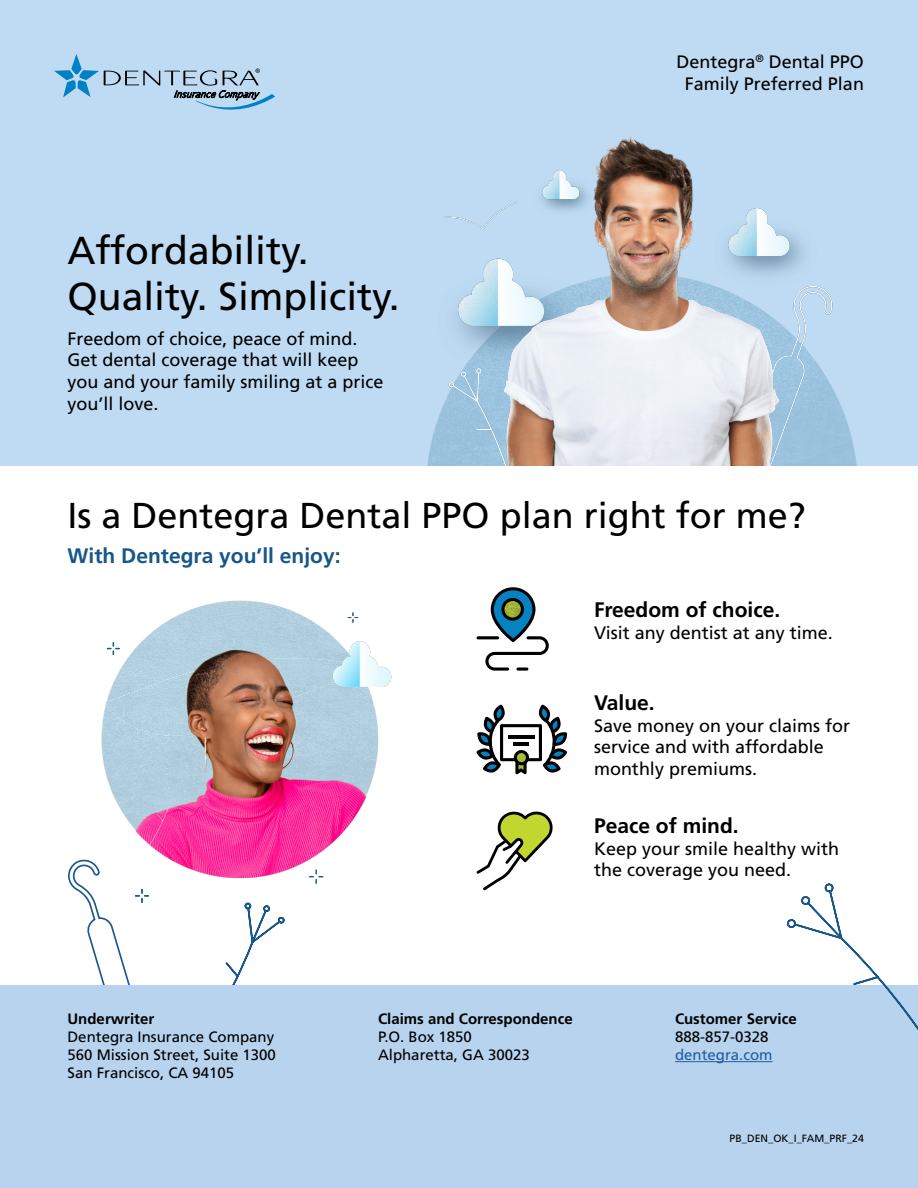
<style>
.page{position:relative;width:918px;height:1188px;background:#fff}
.page>*{position:absolute;margin:0;border:0;box-sizing:border-box;transform-origin:0 0}
.t1{font:39px/46.8px "Frutiger";color:#000}
.t2{font:36px "Frutiger";color:#000}
.t3{font:700 21px "Frutiger";color:#000}
.t4{font:700 21px "Frutiger";color:#16578a}
.t5{font:18px/21.6px "Frutiger";color:#000}
.t6{font:15px/18px "Frutiger";color:#000;text-align:justify}
.t7{font:700 15px "Frutiger";color:#000}
.t8{font:15px "Frutiger";color:#215e9e}
.t9{font:10.5px "Frutiger";color:#000}
</style>
<div class="page">
<div style="left:0;top:0;width:918px;height:466px;background:#bedbf3"></div>
<svg style="left:54px;top:54px;width:221px;height:56px"></svg>
<img style="left:427px;top:137px;width:430px;height:329px">
<img style="left:101px;top:601px;width:291px;height:277px">
<svg style="left:107px;top:642px;width:13px;height:13px"></svg>
<svg style="left:348px;top:612px;width:10px;height:11px"></svg>
<svg style="left:309px;top:869px;width:14px;height:15px"></svg>
<hr style="left:477px;top:636px;width:22px;height:3px;background:#000;border-radius:2px">
<svg style="left:485px;top:587px;width:64px;height:84px"></svg>
<svg style="left:477px;top:705px;width:90px;height:69px"></svg>
<hr style="left:508px;top:735px;width:27px;height:3px;background:#000">
<hr style="left:514px;top:742px;width:15px;height:3px;background:#000">
<svg style="left:477px;top:812px;width:76px;height:78px"></svg>
<svg style="left:67px;top:860px;width:82px;height:126px"></svg>
<svg style="left:199px;top:902px;width:87px;height:84px"></svg>
<div style="left:0;top:986px;width:918px;height:202px;background:#b7d3ee"></div>
<svg style="left:786px;top:883px;width:132px;height:147px"></svg>
<hr style="left:675px;top:1061px;width:98px;height:1px;background:#215e9e">
<h1 class="t1" style="left:67px;top:226px;width:334px">Affordability.<br>Quality. Simplicity.</h1>
<p class="t5" style="left:67px;top:328px;width:318px">Freedom of choice, peace of mind.<br>Get dental coverage that will keep you and your family smiling at a price you’ll love.</p>
<p class="t5" style="left:677px;top:51px;width:189px;text-align:center">Dentegra<sup>®</sup> Dental PPO<br>Family Preferred Plan</p>
<h2 class="t2" style="left:67px;top:494px;width:740px">Is a Dentegra Dental PPO plan right for me?</h2>
<p class="t4" style="left:67px;top:543px;width:275px">With Dentegra you’ll enjoy:</p>
<p class="t3" style="left:594px;top:597px;width:188px">Freedom of choice.</p>
<p class="t5" style="left:594px;top:621px;width:240px">Visit any dentist at any time.</p>
<p class="t7" style="left:68px;top:1010px;width:88px">Underwriter</p>
<p class="t6" style="left:68px;top:1028px;width:210px">Dentegra Insurance Company 560 Mission Street, Suite 1300<br>San Francisco, CA 94105</p>
<p class="t3" style="left:594px;top:691px;width:62px">Value.</p>
<p class="t5" style="left:594px;top:715px;width:258px">Save money on your claims for service and with affordable monthly premiums.</p>
<p class="t3" style="left:594px;top:813px;width:146px">Peace of mind.</p>
<p class="t5" style="left:594px;top:837px;width:247px">Keep your smile healthy with the coverage you need.</p>
<p class="t7" style="left:378px;top:1010px;width:196px">Claims and Correspondence</p>
<p class="t6" style="left:378px;top:1028px;width:153px">P.O. Box 1850<br>Alpharetta, GA 30023</p>
<p class="t7" style="left:675px;top:1010px;width:123px">Customer Service</p>
<p class="t6" style="left:675px;top:1028px;width:95px">888-857-0328</p>
<p class="t8" style="left:675px;top:1046px;width:99px">dentegra.com</p>
<p class="t9" style="left:730px;top:1132px;width:136px">PB_DEN_OK_I_FAM_PRF_24</p>
</div>
